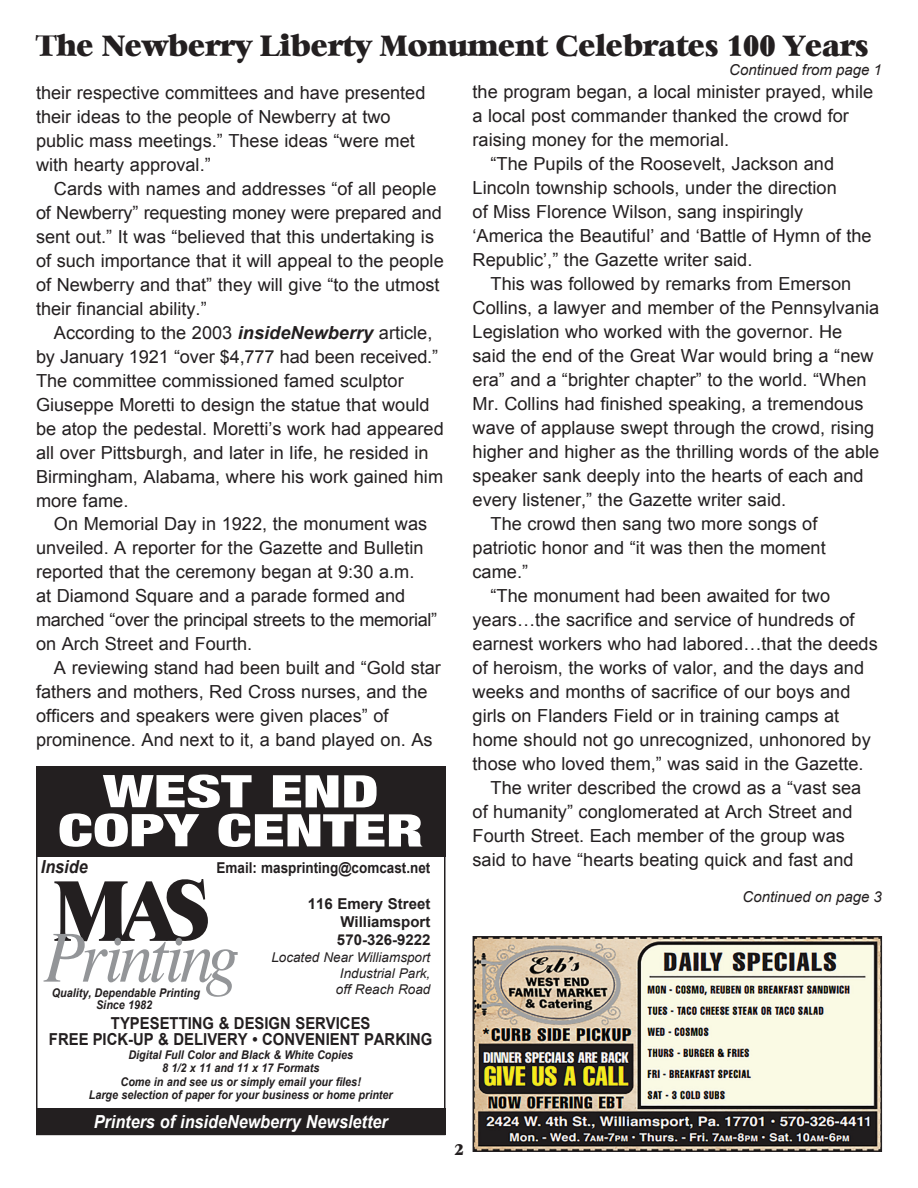
<style>
.page{position:relative;width:918px;height:1188px;background:#fff}
.page>*{position:absolute;margin:0;border:0;box-sizing:border-box;transform-origin:0 0}
.t1{font:82.65px "Old Baskerville";color:#231f20}
.t2{font:900 condensed 45px/39px "Helvetica Neue LT Pro";color:#fff;text-align:center;scale:1.45 1}
.t3{font:28.5px "Bianca";color:#231f20;scale:.93 1}
.t4{font:18px/24px "Arial";color:#231f20}
.t5{font:italic 700 18px "Arial";color:#fff;scale:.9 1}
.t6{font:italic 700 18px "Arial";color:#231f20;scale:.9 1}
.t7{font:700 16.5px/16.5px "Arial";color:#231f20;text-align:center;scale:.9 1}
.t8{font:700 15px/18px "Arial";color:#231f20;text-align:justify}
.t9{font:italic 15px "Arial";color:#231f20}
.t10{font:700 15px "Arial";color:#231f20;scale:.9 1}
.t11{font:15px "Bianca";color:#231f20}
.t12{font:italic 13.5px/16.2px "Arial";color:#231f20;text-align:right}
.t13{font:italic 700 12px/13.5px "Arial";color:#231f20;text-align:center;scale:.9 1}
.s1{font-weight:700;font-style:italic}
</style>
<div class="page">
<div style="left:36px;top:766px;width:410px;height:90px;background:#231f20"></div>
<svg style="left:44px;top:934px;width:194px;height:63px"></svg>
<div style="left:36px;top:1108px;width:410px;height:27px;background:#231f20"></div>
<img style="left:476px;top:939px;width:403px;height:210px">
<div style="left:473px;top:936px;width:409px;height:216px;border:2px solid #231f20"></div>
<h3 class="t3" style="left:36px;top:31px;width:897px">The Newberry Liberty Monument Celebrates 100 Years</h3>
<p class="t9" style="left:729px;top:60px;width:154px">Continued from page 1</p>
<p class="t4" style="left:36px;top:80px;width:391px">their respective committees and have presented their ideas to the people of Newberry at two public mass meetings.” These ideas “were met with hearty approval.”</p>
<p class="t4" style="left:36px;top:176px;width:409px;text-indent:18px">Cards with names and addresses “of all people of Newberry” requesting money were prepared and sent out.” It was “believed that this undertaking is of such importance that it will appeal to the people of Newberry and that” they will give “to the utmost their financial ability.”</p>
<p class="t4" style="left:36px;top:320px;width:409px;text-indent:18px">According to the 2003 <span class="s1">insideNewberry</span> article, by January 1921 “over $4,777 had been received.” The committee commissioned famed sculptor Giuseppe Moretti to design the statue that would be atop the pedestal. Moretti’s work had appeared all over Pittsburgh, and later in life, he resided in Birmingham, Alabama, where his work gained him more fame.</p>
<p class="t4" style="left:36px;top:512px;width:403px;text-indent:18px">On Memorial Day in 1922, the monument was unveiled. A reporter for the Gazette and Bulletin reported that the ceremony began at 9:30 a.m.<br>at Diamond Square and a parade formed and marched “over the principal streets to the memorial” on Arch Street and Fourth.</p>
<p class="t4" style="left:36px;top:656px;width:407px;text-indent:18px">A reviewing stand had been built and “Gold star fathers and mothers, Red Cross nurses, and the officers and speakers were given places” of prominence. And next to it, a band played on. As</p>
<p class="t4" style="left:473px;top:80px;width:402px">the program began, a local minister prayed, while</p>
<p class="t4" style="left:473px;top:104px;width:378px">a local post commander thanked the crowd for</p>
<p class="t4" style="left:473px;top:128px;width:258px">raising money for the memorial.</p>
<p class="t4" style="left:491px;top:152px;width:345px">“The Pupils of the Roosevelt, Jackson and</p>
<p class="t4" style="left:473px;top:176px;width:366px">Lincoln township schools, under the direction</p>
<p class="t4" style="left:473px;top:200px;width:332px">of Miss Florence Wilson, sang inspiringly</p>
<p class="t4" style="left:473px;top:224px;width:401px">‘America the Beautiful’ and ‘Battle of Hymn of the</p>
<p class="t4" style="left:473px;top:248px;width:281px">Republic’,” the Gazette writer said.</p>
<p class="t4" style="left:491px;top:272px;width:362px">This was followed by remarks from Emerson</p>
<p class="t4" style="left:473px;top:296px;width:408px">Collins, a lawyer and member of the Pennsylvania</p>
<p class="t4" style="left:473px;top:320px;width:371px">Legislation who worked with the governor. He</p>
<p class="t4" style="left:473px;top:344px;width:403px">said the end of the Great War would bring a “new</p>
<p class="t4" style="left:473px;top:368px;width:396px">era” and a “brighter chapter” to the world. “When</p>
<p class="t4" style="left:473px;top:392px;width:393px">Mr. Collins had finished speaking, a tremendous</p>
<p class="t4" style="left:473px;top:416px;width:403px">wave of applause swept through the crowd, rising</p>
<p class="t4" style="left:473px;top:440px;width:408px">higher and higher as the thrilling words of the able</p>
<p class="t4" style="left:473px;top:464px;width:393px">speaker sank deeply into the hearts of each and</p>
<p class="t4" style="left:473px;top:488px;width:315px">every listener,” the Gazette writer said.</p>
<p class="t4" style="left:491px;top:512px;width:328px">The crowd then sang two more songs of</p>
<p class="t4" style="left:473px;top:536px;width:355px">patriotic honor and “it was then the moment</p>
<p class="t4" style="left:473px;top:560px;width:57px">came.”</p>
<p class="t4" style="left:491px;top:584px;width:341px">“The monument had been awaited for two</p>
<p class="t4" style="left:473px;top:608px;width:383px">years…the sacrifice and service of hundreds of</p>
<p class="t4" style="left:473px;top:632px;width:407px">earnest workers who had labored…that the deeds</p>
<p class="t4" style="left:473px;top:656px;width:393px">of heroism, the works of valor, and the days and</p>
<p class="t4" style="left:473px;top:680px;width:379px">weeks and months of sacrifice of our boys and</p>
<p class="t4" style="left:473px;top:704px;width:368px">girls on Flanders Field or in training camps at</p>
<p class="t4" style="left:473px;top:728px;width:400px">home should not go unrecognized, unhonored by</p>
<p class="t4" style="left:473px;top:752px;width:393px">those who loved them,” was said in the Gazette.</p>
<p class="t4" style="left:491px;top:776px;width:372px">The writer described the crowd as a “vast sea</p>
<p class="t4" style="left:473px;top:800px;width:381px">of humanity” conglomerated at Arch Street and</p>
<p class="t4" style="left:473px;top:824px;width:374px">Fourth Street. Each member of the group was</p>
<p class="t4" style="left:473px;top:848px;width:383px">said to have “hearts beating quick and fast and</p>
<h2 class="t2" style="left:58px;top:772px;width:254px">WEST END<br>COPY CENTER</h2>
<p class="t6" style="left:41px;top:855px;width:54px">Inside</p>
<p class="t10" style="left:217px;top:858px;width:239px">Email: masprinting@comcast.net</p>
<p class="t8" style="left:337px;top:896px;width:95px;text-indent:-29px">116 Emery Street Williamsport 570-326-9222</p>
<p class="t12" style="left:271px;top:949px;width:161px">Located Near Williamsport<br>Industrial Park,<br>off Reach Road</p>
<h1 class="t1" style="left:54px;top:871px;width:158px">MAS</h1>
<p class="t9" style="left:743px;top:887px;width:141px">Continued on page 3</p>
<p class="t13" style="left:52px;top:987px;width:166px;line-height:12px">Quality, Dependable Printing<br>Since 1982</p>
<p class="t7" style="left:49px;top:1015px;width:428px">TYPESETTING &amp; DESIGN SERVICES<br>FREE PICK-UP &amp; DELIVERY • CONVENIENT PARKING</p>
<p class="t13" style="left:89px;top:1048px;width:339px">Digital Full Color and Black &amp; White Copies<br>8 1/2 x 11 and 11 x 17 Formats<br>Come in and see us or simply email your files!<br>Large selection of paper for your business or home printer</p>
<p class="t5" style="left:94px;top:1110px;width:328px">Printers of insideNewberry Newsletter</p>
<p class="t11" style="left:454px;top:1142px;width:11px">2</p>
</div>
